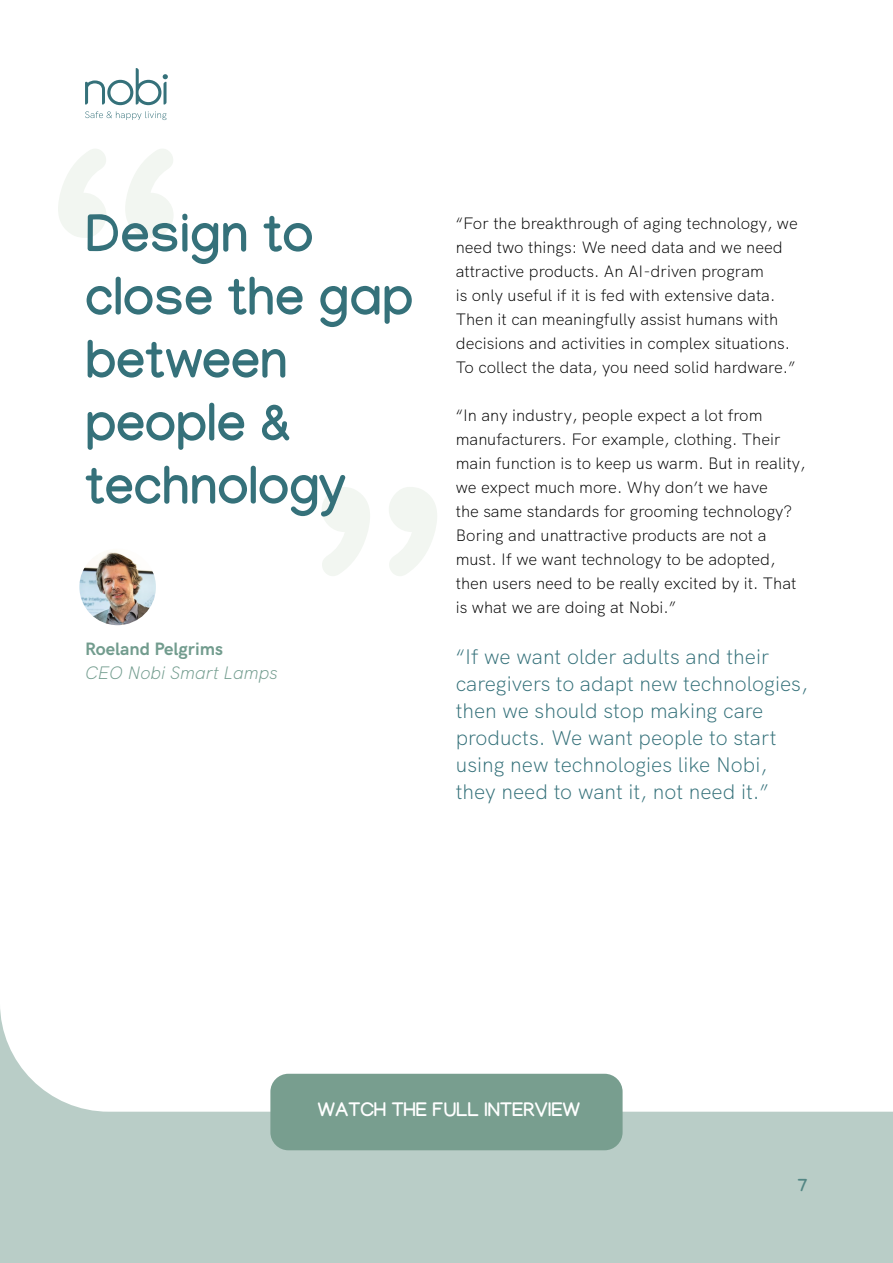
<style>
.page{position:relative;width:893px;height:1263px;background:#fff}
.page>*{position:absolute;margin:0;border:0;box-sizing:border-box;transform-origin:0 0}
.t1{font:700 52.5px/63px "Manjari";color:#35717a}
.t2{font:300 21px/27px "HK Grotesk";color:#35717a}
.t3{font:700 19.5px "Manjari";color:#fff}
.t4{font:italic 300 18px "HK Grotesk";color:#729c8e}
.t5{font:18px "HK Grotesk Bold Legacy";color:#729c8e}
.t6{font:700 18px "Manjari";color:#35717a}
.t7{font:300 16.5px/24px "HK Grotesk";color:#000}
</style>
<div class="page">
<svg style="left:58px;top:149px;width:115px;height:89px"></svg>
<svg style="left:322px;top:487px;width:115px;height:89px"></svg>
<svg style="left:85px;top:68px;width:83px;height:37px"></svg>
<svg style="left:85px;top:111px;width:82px;height:9px"></svg>
<img style="left:79px;top:549px;width:77px;height:76px;border-radius:38px">
<svg style="left:0;top:1009px;width:893px;height:254px;fill:#b9cdc7"></svg>
<div style="left:270px;top:1074px;width:353px;height:76px;background:#789e8f;border-radius:18px"></div>
<h1 class="t1" style="left:85px;top:201px;width:329px">Design to close the gap between people &amp; technology</h1>
<p class="t5" style="left:85px;top:635px;width:140px">Roeland Pelgrims</p>
<p class="t4" style="left:85px;top:659px;width:194px">CEO Nobi Smart Lamps</p>
<p class="t7" style="left:456px;top:210px;width:343px">“For the breakthrough of aging technology, we need two things: We need data and we need attractive products. An AI-driven program<br>is only useful if it is fed with extensive data.<br>Then it can meaningfully assist humans with decisions and activities in complex situations.<br>To collect the data, you need solid hardware.”</p>
<p class="t7" style="left:456px;top:402px;width:351px">“In any industry, people expect a lot from manufacturers. For example, clothing. Their main function is to keep us warm. But in reality, we expect much more. Why don’t we have<br>the same standards for grooming technology?<br>Boring and unattractive products are not a must. If we want technology to be adopted, then users need to be really excited by it. That is what we are doing at Nobi.”</p>
<p class="t2" style="left:456px;top:641px;width:354px">“If we want older adults and their caregivers to adapt new technologies, then we should stop making care products. We want people to start using new technologies like Nobi, they need to want it, not need it.”</p>
<p class="t3" style="left:318px;top:1098px;width:264px">WATCH THE FULL INTERVIEW</p>
<p class="t6" style="left:797px;top:1174px;width:12px">7</p>
</div>
